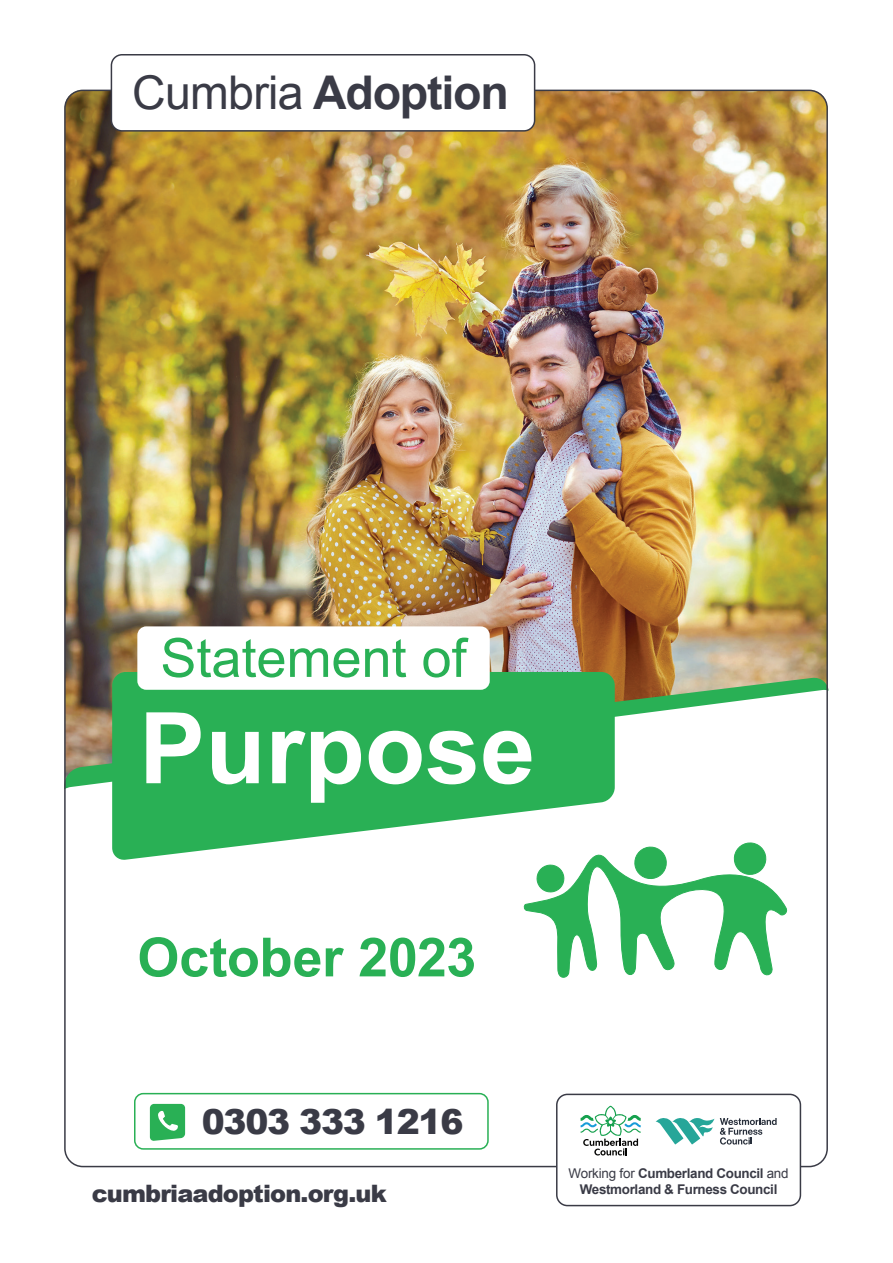
<style>
.page{position:relative;width:893px;height:1263px;background:#fff}
.page>*{position:absolute;margin:0;border:0;box-sizing:border-box;transform-origin:0 0}
.t1{font:700 99px "Arial";color:#fff}
.t2{font:700 54px "Arial";letter-spacing:-.005em;color:#29b055}
.t3{font:54px "Arial";color:#29b055}
.t4{font:700 46.5px "Arial";letter-spacing:-.025em;color:#3a3b46}
.t5{font:900 34.5px "Arial";letter-spacing:-.035em;color:#3a3b46}
.t6{font:900 24px "Arial";letter-spacing:-.035em;color:#3a3b46}
.t7{font:700 13.35px "Arial";letter-spacing:-.025em;color:#3a3b46}
.s1{font-weight:400}
</style>
<div class="page">
<img style="left:65px;top:90px;width:762px;height:587px">
<svg style="left:64px;top:689px;width:765px;height:518px"></svg>
<svg style="left:112px;top:672px;width:503px;height:188px;fill:#29b055"></svg>
<div style="left:137px;top:626px;width:353px;height:64px;background:#fff;border-radius:9px"></div>
<svg style="left:523px;top:842px;width:266px;height:138px"></svg>
<div style="left:111px;top:55px;width:424px;height:76px;background:#fff;border-radius:11px"></div>
<div style="left:111px;top:54px;width:424px;height:78px;border:2px solid #3a3b46;border-radius:11px"></div>
<div style="left:557px;top:1094px;width:243px;height:111px;background:#fff;border-radius:11px"></div>
<div style="left:556px;top:1094px;width:245px;height:112px;border:2px solid #3a3b46;border-radius:11px"></div>
<svg style="left:581px;top:1106px;width:60px;height:49px"></svg>
<svg style="left:720px;top:1118px;width:57px;height:26px"></svg>
<svg style="left:656px;top:1118px;width:58px;height:26px"></svg>
<div style="left:134px;top:1093px;width:355px;height:57px;border:2px solid #29b055;border-radius:9px"></div>
<svg style="left:150px;top:1104px;width:35px;height:37px"></svg>
<p class="t4" style="left:132px;top:62px;width:378px"><span class="s1">Cumbria</span> Adoption</p>
<p class="t3" style="left:160px;top:622px;width:308px">Statement of</p>
<p class="t1" style="left:139px;top:683px;width:398px">Purpose</p>
<p class="t2" style="left:137px;top:922px;width:340px">October 2023</p>
<p class="t5" style="left:202px;top:1096px;width:263px">0303 333 1216</p>
<p class="t6" style="left:92px;top:1176px;width:297px">cumbriaadoption.org.uk</p>
<p class="t7" style="left:568px;top:1164px;width:222px"><span class="s1">Working for</span> Cumberland Council <span class="s1">and</span></p>
<p class="t7" style="left:580px;top:1180px;width:199px">Westmorland &amp; Furness Council</p>
</div>
